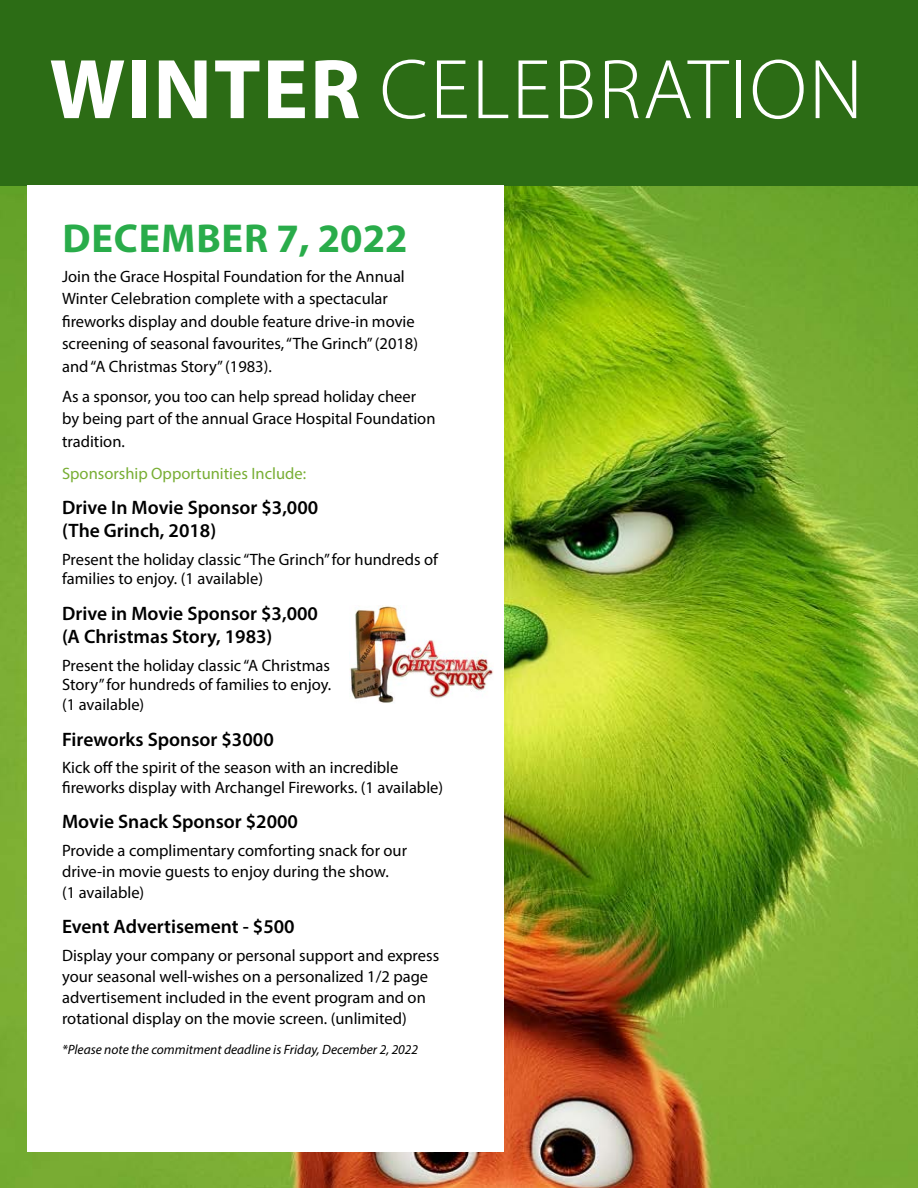
<style>
.page{position:relative;width:918px;height:1188px;background:#fff}
.page>*{position:absolute;margin:0;border:0;box-sizing:border-box;transform-origin:0 0}
.t1{font:300 85.5px "Myriad Pro";letter-spacing:.02em;color:#fff}
.t2{font:700 40.5px "Myriad Pro";letter-spacing:.02em;color:#29ac4a}
.t3{font:600 19.5px/23.4px "Myriad Pro";color:#000}
.t4{font:16.5px/22.5px "Myriad Pro";color:#000}
.t5{font:16.5px "Myriad Pro";color:#78ae34}
.t6{font:italic 13.5px "Myriad Pro";color:#000}
.s1{font-weight:700}
</style>
<div class="page">
<img style="left:0;top:185px;width:918px;height:1003px">
<div style="left:0;top:0;width:918px;height:185px;background:#2c6c15"></div>
<div style="left:27px;top:185px;width:477px;height:967px;background:#fff"></div>
<img style="left:349px;top:605px;width:145px;height:98px">
<h1 class="t1" style="left:49px;top:38px;width:815px"><span class="s1">WINTER</span> CELEBRATION</h1>
<h2 class="t2" style="left:63px;top:212px;width:347px">DECEMBER 7, 2022</h2>
<p class="t4" style="left:62px;top:265px;width:358px">Join the Grace Hospital Foundation for the Annual Winter Celebration complete with a spectacular fireworks display and double feature drive-in movie screening of seasonal favourites, “The Grinch” (2018) and “A Christmas Story” (1983).</p>
<p class="t4" style="left:62px;top:385px;width:375px">As a sponsor, you too can help spread holiday cheer by being part of the annual Grace Hospital Foundation tradition.</p>
<p class="t5" style="left:62px;top:463px;width:245px">Sponsorship Opportunities Include:</p>
<p class="t3" style="left:62px;top:495px;width:258px">Drive In Movie Sponsor $3,000 (The Grinch, 2018)</p>
<p class="t4" style="left:62px;top:549px;width:377px;line-height:19.8px">Present the holiday classic “The Grinch” for hundreds of families to enjoy. (1 available)</p>
<p class="t3" style="left:62px;top:601px;width:257px">Drive in Movie Sponsor $3,000 (A Christmas Story, 1983)</p>
<p class="t4" style="left:62px;top:655px;width:271px;line-height:19.8px;text-align:justify">Present the holiday classic “A Christmas Story” for hundreds of families to enjoy. (1 available)</p>
<p class="t3" style="left:62px;top:727px;width:213px">Fireworks Sponsor $3000</p>
<p class="t4" style="left:62px;top:757px;width:383px;line-height:19.8px">Kick off the spirit of the season with an incredible fireworks display with Archangel Fireworks. (1 available)</p>
<p class="t3" style="left:62px;top:809px;width:238px">Movie Snack Sponsor $2000</p>
<p class="t4" style="left:62px;top:840px;width:347px;line-height:21px">Provide a complimentary comforting snack for our drive-in movie guests to enjoy during the show.<br>(1 available)</p>
<p class="t3" style="left:62px;top:914px;width:234px">Event Advertisement - $500</p>
<p class="t4" style="left:62px;top:945px;width:379px;line-height:21px">Display your company or personal support and express your seasonal well-wishes on a personalized 1/2 page advertisement included in the event program and on rotational display on the movie screen. (unlimited)</p>
<p class="t6" style="left:62px;top:1041px;width:358px">*Please note the commitment deadline is Friday, December 2, 2022</p>
</div>
